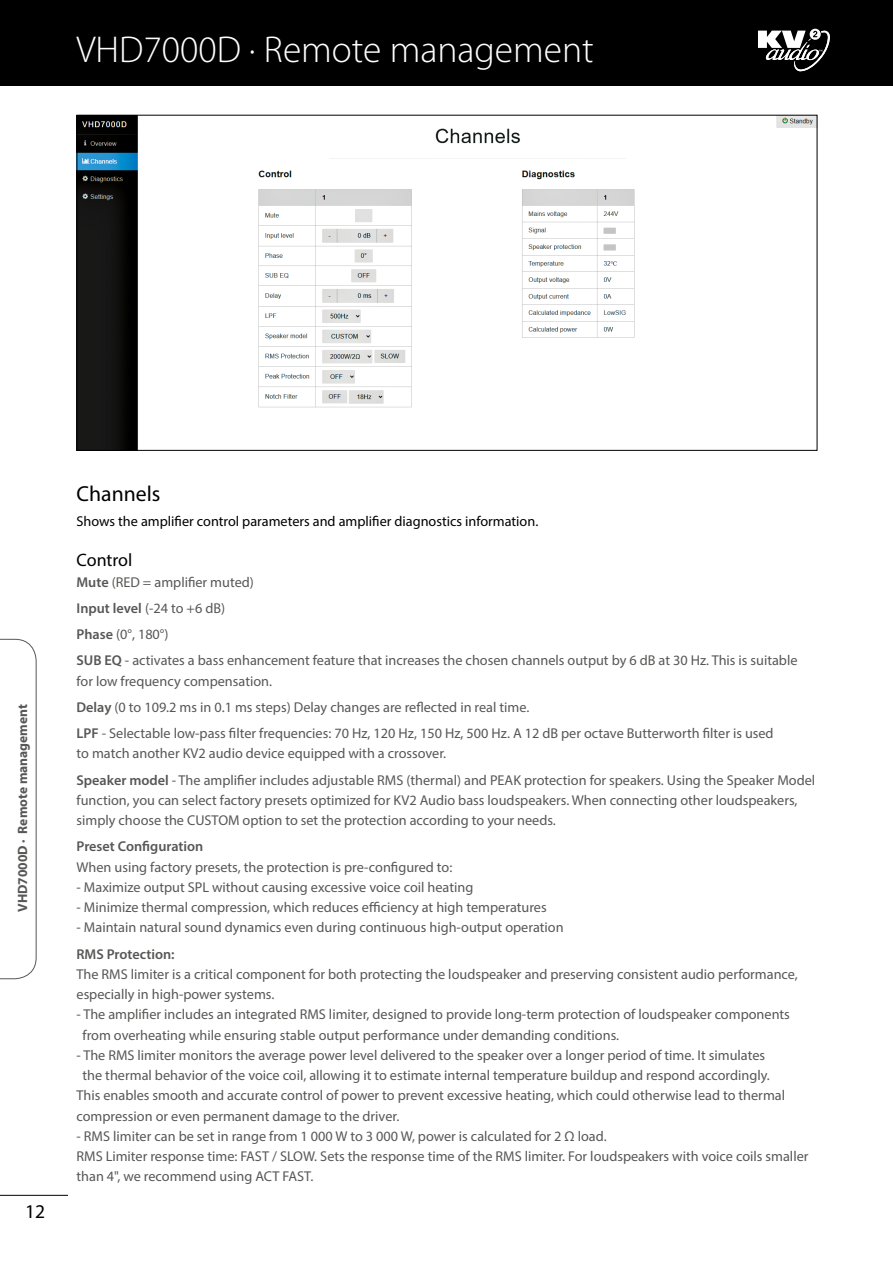
<style>
.page{position:relative;width:893px;height:1263px;background:#fff}
.page>*{position:absolute;margin:0;border:0;box-sizing:border-box;transform-origin:0 0}
.t1{font:300 37.5px "Myriad Pro";color:#fff}
.t2{font:21.75px "Myriad Pro";color:#000}
.t3{font:19.5px "Myriad Pro";color:#000}
.t4{font:18px "Myriad Pro";color:#000}
.t5{font:14.25px/26.2px "Myriad Pro";color:#575756}
.t6{font:14.25px "Myriad Pro";color:#000}
.t7{font:600 14.25px "Myriad Pro";color:#575756}
.t8{font:700 13.5px "Myriad Pro";color:#575756}
.s1{font-weight:600}
</style>
<div class="page">
<div style="left:0;top:0;width:893px;height:85px;background:#000"></div>
<svg style="left:758px;top:29px;width:72px;height:43px"></svg>
<hr style="left:0;top:1195px;width:68px;height:1px;background:#000">
<svg style="left:0;top:639px;width:37px;height:340px"></svg>
<img style="left:79px;top:117px;width:736px;height:332px">
<h1 class="t1" style="left:77px;top:27px;width:519px">VHD7000D · Remote management</h1>
<p class="t8" style="left:14px;top:912px;width:209px;rotate:-90deg">VHD7000D · Remote management</p>
<h3 class="t3" style="left:25px;top:1199px;width:22px">12</h3>
<h2 class="t2" style="left:77px;top:480px;width:85px">Channels</h2>
<p class="t6" style="left:77px;top:512px;width:463px">Shows the amplifier control parameters and amplifier diagnostics information.</p>
<p class="t4" style="left:77px;top:549px;width:57px">Control</p>
<p class="t5" style="left:77px;top:568px;width:722px"><span class="s1">Mute</span> (RED = amplifier muted)<br><span class="s1">Input level</span> (-24 to +6 dB)<br><span class="s1">Phase</span> (0°, 180°)<br><span class="s1">SUB EQ</span> - activates a bass enhancement feature that increases the chosen channels output by 6 dB at 30 Hz. This is suitable</p>
<p class="t5" style="left:77px;top:667px;width:699px">for low frequency compensation.<br><span class="s1">Delay</span> (0 to 109.2 ms in 0.1 ms steps) Delay changes are reflected in real time.<br><span class="s1">LPF</span> - Selectable low-pass filter frequencies: 70 Hz, 120 Hz, 150 Hz, 500 Hz. A 12 dB per octave Butterworth filter is used</p>
<p class="t5" style="left:77px;top:740px;width:740px">to match another KV2 audio device equipped with a crossover.<br><span class="s1">Speaker model</span> - The amplifier includes adjustable RMS (thermal) and PEAK protection for speakers. Using the Speaker Model</p>
<p class="t5" style="left:77px;top:790px;width:722px;line-height:20.2px">function, you can select factory presets optimized for KV2 Audio bass loudspeakers. When connecting other loudspeakers, simply choose the CUSTOM option to set the protection according to your needs.</p>
<p class="t7" style="left:77px;top:837px;width:128px">Preset Configuration</p>
<p class="t5" style="left:77px;top:853px;width:377px">When using factory presets, the protection is pre-configured to:</p>
<p class="t5" style="left:77px;top:874px;width:398px">- Maximize output SPL without causing excessive voice coil heating</p>
<p class="t5" style="left:77px;top:894px;width:472px">- Minimize thermal compression, which reduces efficiency at high temperatures</p>
<p class="t5" style="left:77px;top:914px;width:489px">- Maintain natural sound dynamics even during continuous high-output operation</p>
<p class="t7" style="left:77px;top:945px;width:100px">RMS Protection:</p>
<p class="t5" style="left:77px;top:964px;width:723px;line-height:20.2px">The RMS limiter is a critical component for both protecting the loudspeaker and preserving consistent audio performance, especially in high-power systems.</p>
<p class="t5" style="left:83px;top:1004px;width:709px;line-height:20.2px;text-indent:-6px">- The amplifier includes an integrated RMS limiter, designed to provide long-term protection of loudspeaker components from overheating while ensuring stable output performance under demanding conditions.</p>
<p class="t5" style="left:77px;top:1042px;width:690px">- The RMS limiter monitors the average power level delivered to the speaker over a longer period of time. It simulates</p>
<p class="t5" style="left:83px;top:1062px;width:689px">the thermal behavior of the voice coil, allowing it to estimate internal temperature buildup and respond accordingly.</p>
<p class="t5" style="left:77px;top:1082px;width:710px">This enables smooth and accurate control of power to prevent excessive heating, which could otherwise lead to thermal</p>
<p class="t5" style="left:77px;top:1102px;width:324px">compression or even permanent damage to the driver.</p>
<p class="t5" style="left:77px;top:1126px;width:733px;line-height:20.2px">- RMS limiter can be set in range from 1 000 W to 3 000 W, power is calculated for 2 Ω load.<br>RMS Limiter response time: FAST / SLOW. Sets the response time of the RMS limiter. For loudspeakers with voice coils smaller than 4", we recommend using ACT FAST.</p>
</div>
